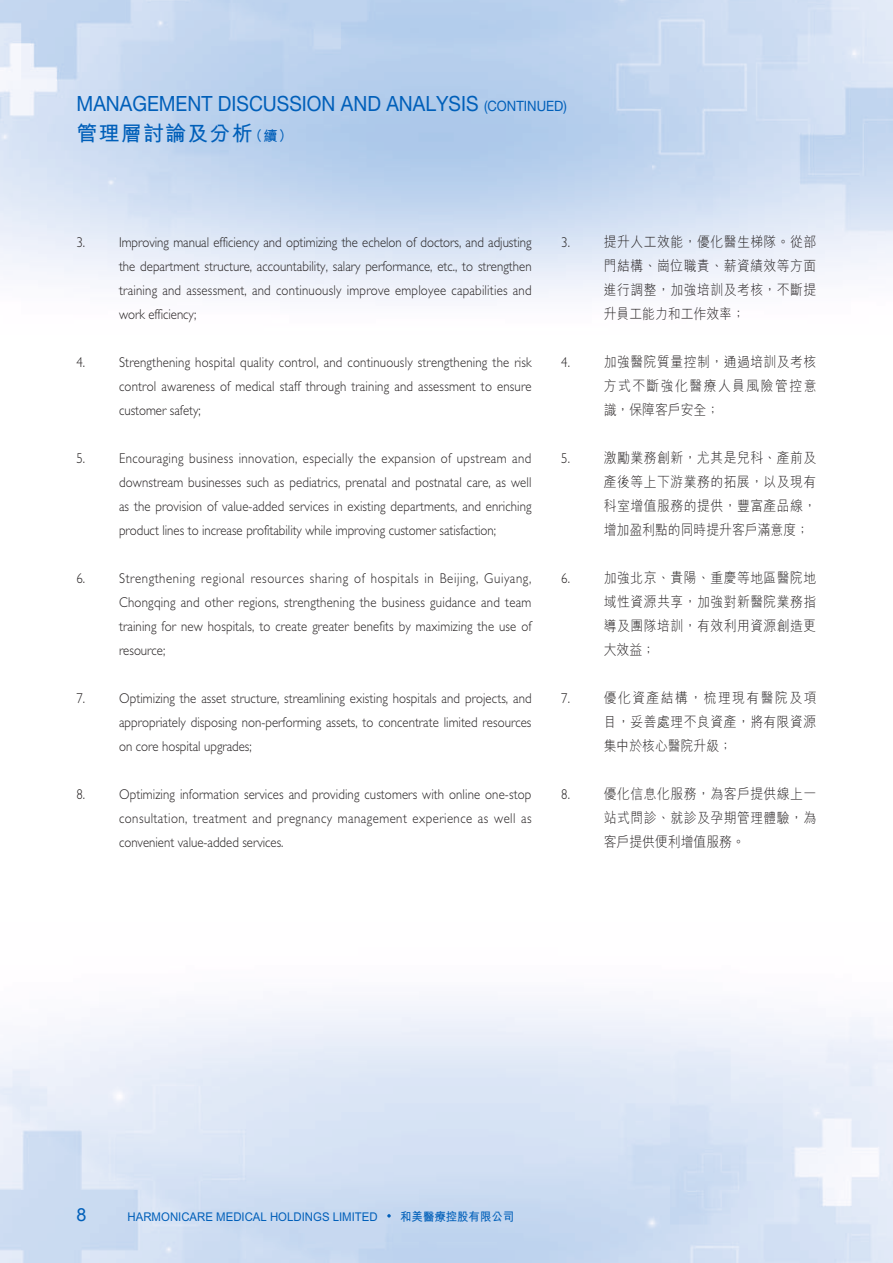
<style>
.page{position:relative;width:893px;height:1263px;background:#fff}
.page>*{position:absolute;margin:0;border:0;box-sizing:border-box;transform-origin:0 0}
.t1{font:21px "Helvetica Neue LT Std";color:#005fb9;scale:.92 1}
.t2{font:700 21px "M Hei HK";letter-spacing:.055em;color:#005fb9}
.t3{font:18px "Arial";color:#005fb9}
.t4{font:300 14.25px/24px "Gill Sans Std";letter-spacing:.005em;color:#231f20;text-align:justify;scale:.9 1}
.t5{font:300 14.25px/24px "M Hei HK";letter-spacing:.04em;color:#231f20;text-align:justify;scale:.9 1}
.t6{font:14.25px "Helvetica Neue LT Std";color:#005fb9;scale:.92 1}
.t7{font:700 12px "M Hei HK";color:#005fb9;scale:.95 1}
.s1{font-size:14.25px}
.s2{font-family:"Gill Sans Std"}
</style>
<div class="page">
<img style="left:0;top:1004px;width:893px;height:259px">
<svg style="left:387px;top:1214px;width:4px;height:3px"></svg>
<h1 class="t1" style="left:77px;top:91px;width:467px">MANAGEMENT DISCUSSION AND ANALYSIS <span class="s1">(CONTINUED</span></h1>
<p class="t6" style="left:563px;top:97px;width:5px">)</p>
<h1 class="t2" style="left:77px;top:118px;width:218px">管理層討論及分析<span class="s1">（續）</span></h1>
<p class="t4" style="left:119px;top:230px;width:460px;text-indent:-43px">3. Improving manual efficiency and optimizing the echelon of doctors, and adjusting the department structure, accountability, salary performance, etc., to strengthen training and assessment, and continuously improve employee capabilities and work efficiency;</p>
<p class="t4" style="left:119px;top:350px;width:460px;text-indent:-43px">4. Strengthening hospital quality control, and continuously strengthening the risk control awareness of medical staff through training and assessment to ensure customer safety;</p>
<p class="t4" style="left:119px;top:446px;width:460px;text-indent:-43px">5. Encouraging business innovation, especially the expansion of upstream and downstream businesses such as pediatrics, prenatal and postnatal care, as well as the provision of value-added services in existing departments, and enriching product lines to increase profitability while improving customer satisfaction;</p>
<p class="t4" style="left:119px;top:566px;width:460px;text-indent:-43px">6. Strengthening regional resources sharing of hospitals in Beijing, Guiyang, Chongqing and other regions, strengthening the business guidance and team training for new hospitals, to create greater benefits by maximizing the use of resource;</p>
<p class="t4" style="left:119px;top:686px;width:460px;text-indent:-43px">7. Optimizing the asset structure, streamlining existing hospitals and projects, and appropriately disposing non-performing assets, to concentrate limited resources on core hospital upgrades;</p>
<p class="t4" style="left:119px;top:782px;width:460px;text-indent:-43px">8. Optimizing information services and providing customers with online one-stop consultation, treatment and pregnancy management experience as well as convenient value-added services.</p>
<p class="t5" style="left:604px;top:229px;width:238px;text-indent:-43px"><span class="s2">3.</span> 提升人工效能，優化醫生梯隊。從部門結構、崗位職責、薪資績效等方面進行調整，加強培訓及考核，不斷提升員工能力和工作效率；</p>
<p class="t5" style="left:604px;top:349px;width:238px;text-indent:-43px"><span class="s2">4.</span> 加強醫院質量控制，通過培訓及考核方式不斷強化醫療人員風險管控意識，保障客戶安全；</p>
<p class="t5" style="left:604px;top:445px;width:238px;text-indent:-43px"><span class="s2">5.</span> 激勵業務創新，尤其是兒科、產前及產後等上下游業務的拓展，以及現有科室增值服務的提供，豐富產品線，增加盈利點的同時提升客戶滿意度；</p>
<p class="t5" style="left:604px;top:565px;width:238px;text-indent:-43px"><span class="s2">6.</span> 加強北京、貴陽、重慶等地區醫院地域性資源共享，加強對新醫院業務指導及團隊培訓，有效利用資源創造更大效益；</p>
<p class="t5" style="left:604px;top:685px;width:238px;text-indent:-43px"><span class="s2">7.</span> 優化資產結構，梳理現有醫院及項目，妥善處理不良資產，將有限資源集中於核心醫院升級；</p>
<p class="t5" style="left:604px;top:781px;width:238px;text-indent:-43px"><span class="s2">8.</span> 優化信息化服務，為客戶提供線上一站式問診、就診及孕期管理體驗，為客戶提供便利增值服務。</p>
<p class="t3" style="left:77px;top:1203px;width:12px">8</p>
<p class="t7" style="left:128px;top:1207px;width:265px">HARMONICARE MEDICAL HOLDINGS LIMITED</p>
<p class="t7" style="left:400px;top:1207px;width:121px">和美醫療控股有限公司</p>
</div>
